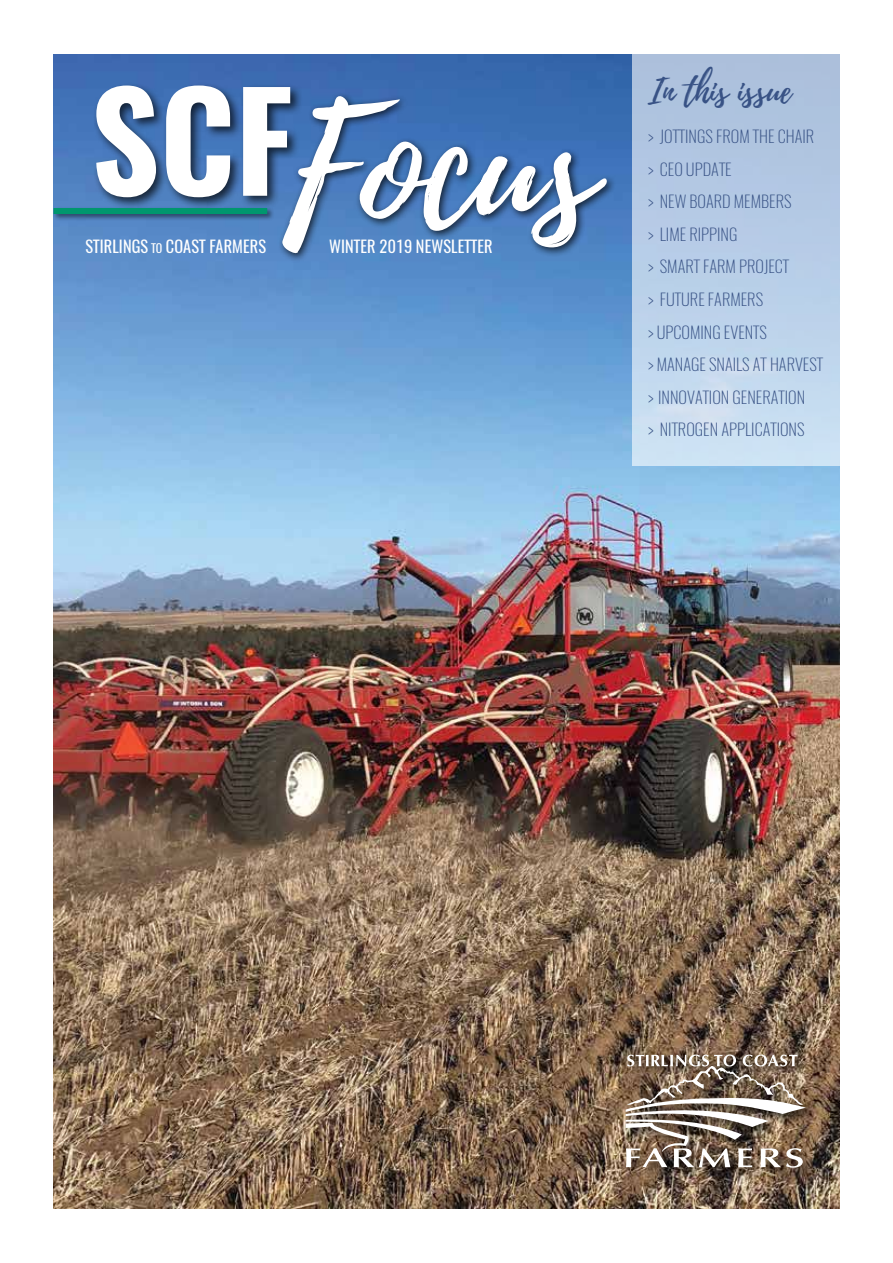
<style>
.page{position:relative;width:893px;height:1263px;background:#fff}
.page>*{position:absolute;margin:0;border:0;box-sizing:border-box;transform-origin:0 0}
.t1{font:34.65px "Playlist Script";color:#385285}
.t2{font:200 16.5px/32.5px "Oswald";color:#385285}
.t3{font:italic 16.5px "Oswald";color:#fff}
.s1{font-size:12px}
</style>
<div class="page">
<img style="left:54px;top:54px;width:785px;height:1155px">
<div style="left:622px;top:1051px;width:195px;height:129px;background:#000;opacity:.75"></div>
<svg style="left:626px;top:1054px;width:180px;height:114px"></svg>
<div style="left:278px;top:92px;width:339px;height:171px;background:#000;opacity:.75"></div>
<svg style="left:282px;top:92px;width:325px;height:162px"></svg>
<div style="left:93px;top:82px;width:210px;height:128px;background:#000;opacity:.7"></div>
<svg style="left:96px;top:86px;width:194px;height:111px"></svg>
<div style="left:52px;top:206px;width:223px;height:15px;background:#000;opacity:.5"></div>
<div style="left:54px;top:208px;width:213px;height:6px;background:#00976e"></div>
<div style="left:632px;top:54px;width:207px;height:412px;background:linear-gradient(to bottom,#a8bcdb,#cce1f4)"></div>
<p class="t3" style="left:86px;top:235px;width:185px">STIRLINGS <span class="s1">TO</span> COAST FARMERS</p>
<p class="t3" style="left:330px;top:235px;width:167px">WINTER 2019 NEWSLETTER</p>
<h1 class="t1" style="left:648px;top:66px;width:145px">In this issue</h1>
<p class="t2" style="left:648px;top:120px;width:177px">&gt; JOTTINGS FROM THE CHAIR &gt; CEO UPDATE<br>&gt; NEW BOARD MEMBERS<br>&gt; LIME RIPPING<br>&gt; SMART FARM PROJECT<br>&gt; FUTURE FARMERS<br>&gt; UPCOMING EVENTS<br>&gt; MANAGE SNAILS AT HARVEST &gt; INNOVATION GENERATION<br>&gt; NITROGEN APPLICATIONS</p>
</div>
